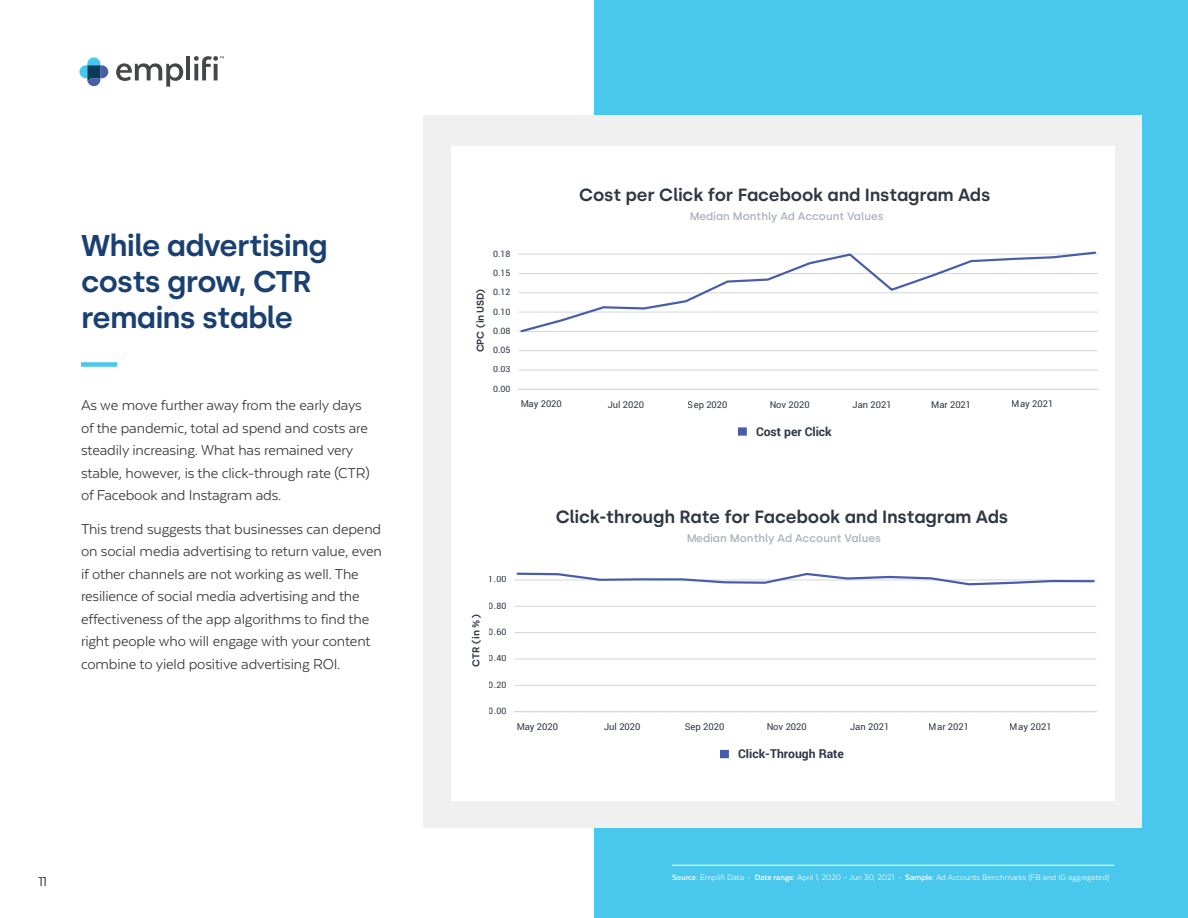
<style>
.page{position:relative;width:1188px;height:918px;background:#fff}
.page>*{position:absolute;margin:0;border:0;box-sizing:border-box;transform-origin:0 0}
.Page_Headline{font:600 30px/36px "Silka";letter-spacing:-.025em;color:#1a4072}
.t1{font:600 17.7px "Silka";letter-spacing:-.01em;color:#2f3744}
.Body_Copy{font:16.5px/22.5px "Texta";letter-spacing:-.01em;color:#333}
.Page_Headline-2{font:15px "Texta";color:#333}
.t2{font:700 12.15px "Roboto";color:#2f3744}
.t3{font:500 11.1px "Silka";color:#a6aeb8}
.t4{font:600 9.9px "Silka";letter-spacing:-.01em;color:#2f3744}
.t5{font:9.45px "Roboto";color:#2f3744}
.Body_Copy-2{font:9px "Texta";color:#fff}
.t6{font:8.85px "Roboto";color:#2f3744}
.s1{font-weight:700}
</style>
<div class="page">
<div style="left:594px;top:0;width:594px;height:918px;background:#49c7ed"></div>
<svg style="left:80px;top:57px;width:28px;height:29px"></svg>
<svg style="left:116px;top:63px;width:67px;height:24px"></svg>
<hr style="left:186px;top:56px;width:4px;height:24px;background:#444647">
<svg style="left:194px;top:56px;width:30px;height:24px"></svg>
<div style="left:81px;top:362px;width:36px;height:5px;background:#49c7ed"></div>
<div style="left:423px;top:116px;width:719px;height:712px;background:#f0f0f0"></div>
<div style="left:451px;top:146px;width:664px;height:654px;background:#fff"></div>
<hr style="left:519px;top:370px;width:579px;height:1px;background:#d2d6dc">
<hr style="left:519px;top:350px;width:579px;height:1px;background:#d2d6dc">
<svg style="left:519px;top:251px;width:579px;height:82px"></svg>
<hr style="left:519px;top:389px;width:579px;height:1px;background:#d2d6dc">
<hr style="left:672px;top:865px;width:442px;height:1px;background:#fff">
<hr style="left:515px;top:685px;width:581px;height:1px;background:#d2d6dc">
<hr style="left:515px;top:659px;width:581px;height:1px;background:#d2d6dc">
<hr style="left:515px;top:632px;width:581px;height:1px;background:#d2d6dc">
<hr style="left:515px;top:606px;width:581px;height:1px;background:#d2d6dc">
<svg style="left:515px;top:572px;width:581px;height:14px"></svg>
<hr style="left:515px;top:711px;width:581px;height:1px;background:#d2d6dc">
<p class="Page_Headline" style="left:81px;top:228px;width:248px">While advertising costs grow, CTR remains stable</p>
<p class="Body_Copy" style="left:81px;top:394px;width:290px">As we move further away from the early days of the pandemic, total ad spend and costs are steadily increasing. What has remained very stable, however, is the click-through rate (CTR) of Facebook and Instagram ads.</p>
<p class="Body_Copy" style="left:81px;top:517px;width:303px">This trend suggests that businesses can depend on social media advertising to return value, even if other channels are not working as well. The resilience of social media advertising and the effectiveness of the app algorithms to find the right people who will engage with your content combine to yield positive advertising ROI.</p>
<p class="Page_Headline-2" style="left:38px;top:874px;width:10px">11</p>
<p class="t1" style="left:579px;top:184px;width:413px">Cost per Click for Facebook and Instagram Ads</p>
<p class="t4" style="left:474px;top:352px;width:65px;rotate:-90deg">CPC (in USD)</p>
<p class="t6" style="left:493px;top:247px;width:19px">0.18</p>
<p class="t6" style="left:493px;top:267px;width:19px">0.15</p>
<p class="t6" style="left:493px;top:286px;width:19px">0.12</p>
<p class="t6" style="left:493px;top:305px;width:19px">0.10</p>
<p class="t6" style="left:493px;top:324px;width:19px">0.08</p>
<p class="t6" style="left:493px;top:344px;width:19px">0.05</p>
<p class="t6" style="left:493px;top:363px;width:19px">0.03</p>
<p class="t6" style="left:493px;top:382px;width:19px">0.00</p>
<p class="t3" style="left:690px;top:210px;width:196px">Median Monthly Ad Account Values</p>
<p class="t5" style="left:520px;top:397px;width:43px">May 2020</p>
<p class="t5" style="left:608px;top:398px;width:38px">Jul 2020</p>
<p class="t5" style="left:688px;top:398px;width:41px">Sep 2020</p>
<p class="t5" style="left:770px;top:398px;width:42px">Nov 2020</p>
<p class="t5" style="left:853px;top:398px;width:41px">Jan 2021</p>
<p class="t5" style="left:931px;top:398px;width:42px">Mar 2021</p>
<p class="t5" style="left:1012px;top:397px;width:43px">May 2021</p>
<p class="t2" style="left:756px;top:423px;width:77px">Cost per Click</p>
<p class="t4" style="left:470px;top:667px;width:53px;rotate:-90deg">CTR (in %)</p>
<p class="t6" style="left:489px;top:573px;width:19px">1.00</p>
<p class="t6" style="left:489px;top:599px;width:19px">0.80</p>
<p class="t6" style="left:489px;top:626px;width:19px">0.60</p>
<p class="t6" style="left:489px;top:652px;width:19px">0.40</p>
<p class="t6" style="left:489px;top:678px;width:19px">0.20</p>
<p class="t6" style="left:489px;top:705px;width:19px">0.00</p>
<p class="t1" style="left:556px;top:506px;width:454px">Click-through Rate for Facebook and Instagram Ads</p>
<p class="t3" style="left:686px;top:531px;width:196px">Median Monthly Ad Account Values</p>
<p class="t5" style="left:516px;top:720px;width:43px">May 2020</p>
<p class="t5" style="left:604px;top:720px;width:38px">Jul 2020</p>
<p class="t5" style="left:685px;top:720px;width:41px">Sep 2020</p>
<p class="t5" style="left:767px;top:720px;width:42px">Nov 2020</p>
<p class="t5" style="left:850px;top:720px;width:41px">Jan 2021</p>
<p class="t5" style="left:929px;top:720px;width:42px">Mar 2021</p>
<p class="t5" style="left:1010px;top:720px;width:43px">May 2021</p>
<p class="t2" style="left:738px;top:745px;width:107px">Click-Through Rate</p>
<p class="Body_Copy-2" style="left:672px;top:873px;width:439px"><span class="s1">Source:</span> Emplifi Data • <span class="s1">Date range:</span> April 1, 2020 – Jun 30, 2021 • <span class="s1">Sample:</span> Ad Accounts Benchmarks (FB and IG aggregated)</p>
</div>
